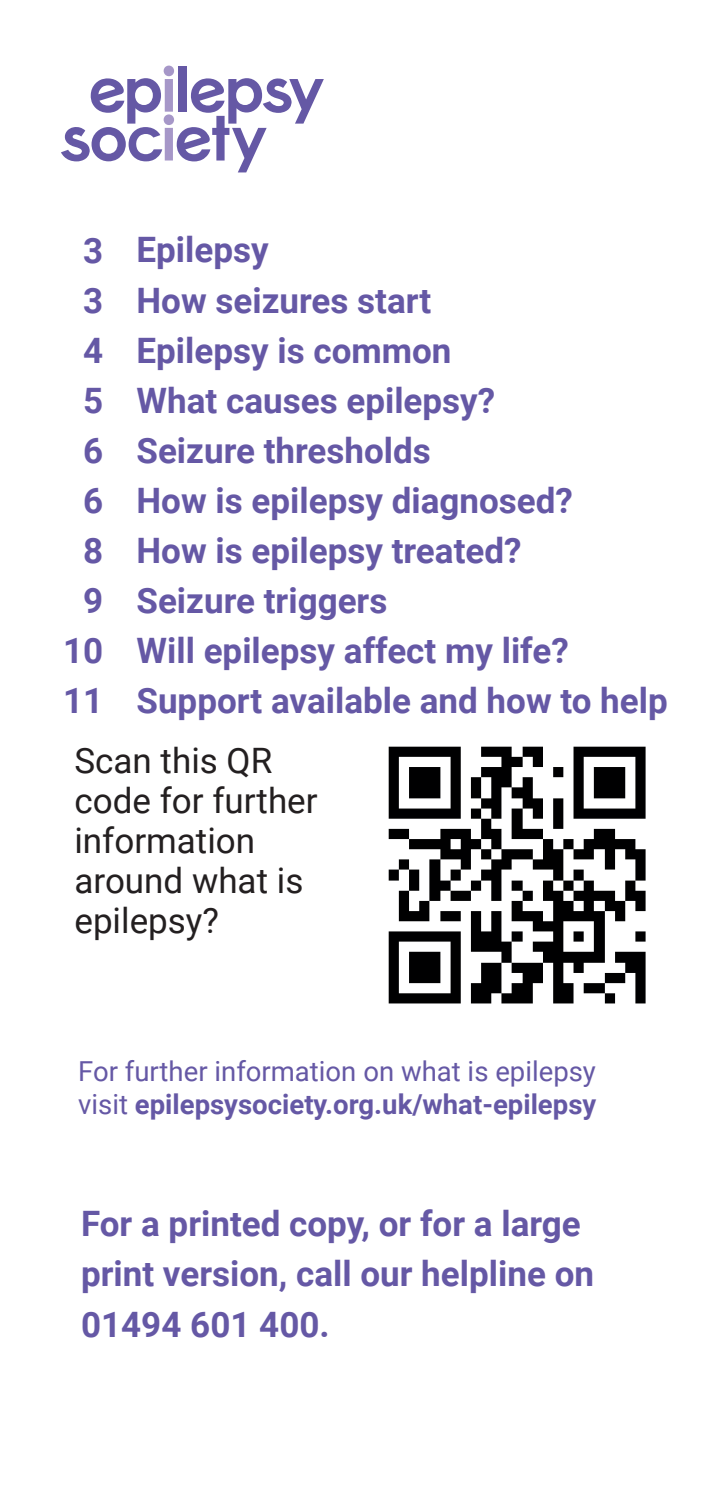
<style>
.page{position:relative;width:702px;height:1489px;background:#fff}
.page>*{position:absolute;margin:0;border:0;box-sizing:border-box;transform-origin:0 0}
.t1{font:700 35px/50px "Roboto";color:#6558a5}
.t2{font:35px/40px "Roboto";color:#231f20}
.t3{font:27.5px/33px "Roboto";color:#6558a5}
.s1{font-weight:700}
</style>
<div class="page">
<svg style="left:61px;top:66px;width:263px;height:106px"></svg>
<img style="left:388px;top:746px;width:258px;height:258px">
<p class="t1" style="left:63px;top:224px;width:42px;text-align:center">3<br>3<br>4<br>5<br>6<br>6<br>8<br>9<br>10<br>11</p>
<p class="t1" style="left:136px;top:224px;width:533px">Epilepsy<br>How seizures start<br>Epilepsy is common<br>What causes epilepsy?<br>Seizure thresholds<br>How is epilepsy diagnosed?<br>How is epilepsy treated?<br>Seizure triggers<br>Will epilepsy affect my life?<br>Support available and how to help</p>
<p class="t2" style="left:74px;top:738px;width:245px">Scan this QR code for further information around what is epilepsy?</p>
<p class="t3" style="left:78px;top:1053px;width:519px">For further information on what is epilepsy visit <span class="s1">epilepsysociety.org.uk/what-epilepsy</span></p>
<p class="t1" style="left:81px;top:1197px;width:514px">For a printed copy, or for a large print version, call our helpline on<br>01494 601 400.</p>
</div>
